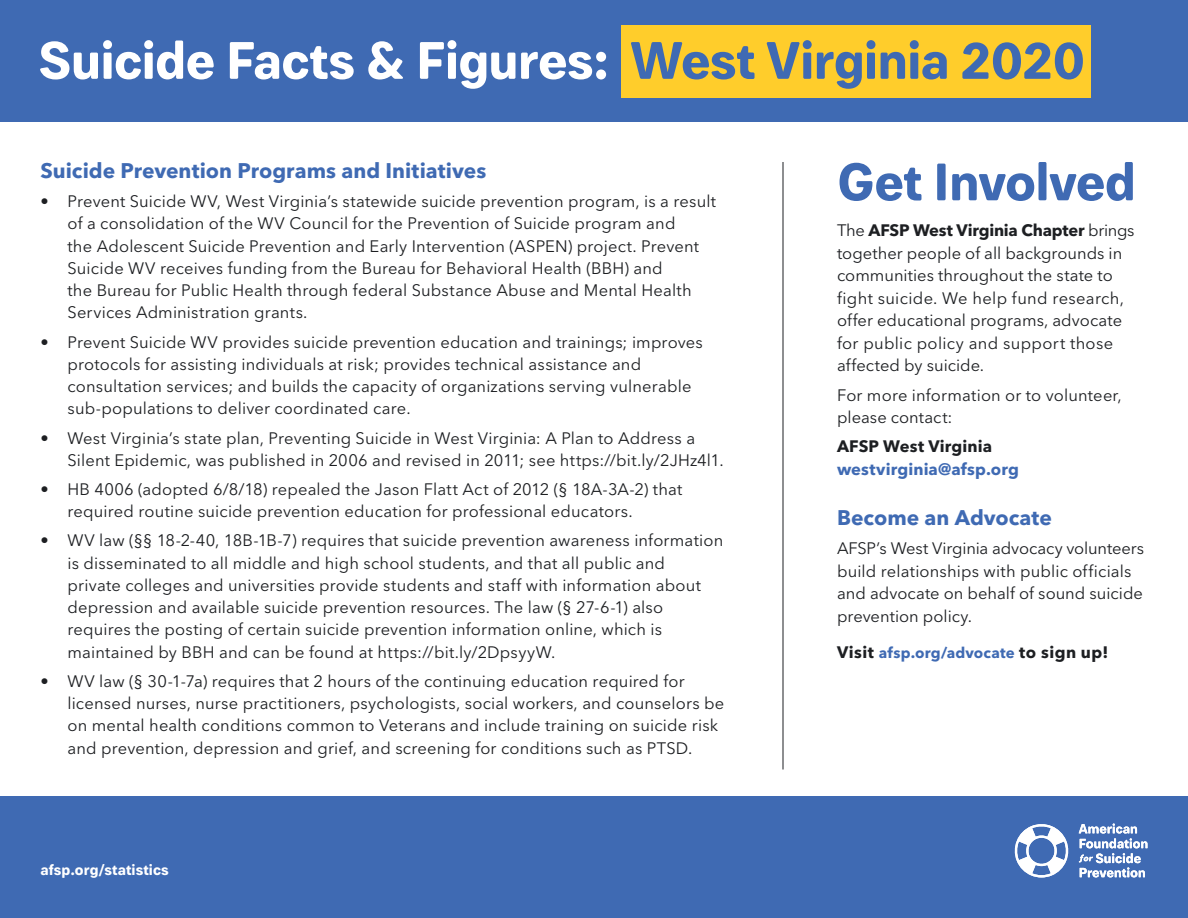
<style>
.page{position:relative;width:1188px;height:918px;background:#fff}
.page>*{position:absolute;margin:0;border:0;box-sizing:border-box;transform-origin:0 0}
.t1{font:700 52.5px "Paul Grotesk Soft";letter-spacing:-.01em;color:#fff}
.t2{font:700 52.5px "Paul Grotesk Soft";letter-spacing:-.01em;color:#3f6ab3}
.t3{font:700 21px "Avenir Next LT Pro";letter-spacing:.005em;color:#3f6ab3}
.t4{font:16.5px/22.4px "Avenir Next LT Pro";letter-spacing:.01em;color:#1d1f22}
.t5{font:700 16.5px "Avenir Next LT Pro";letter-spacing:.01em;color:#3f6ab3}
.t6{font:700 16.5px "Avenir Next LT Pro";letter-spacing:.005em;color:#1d1f22}
.t7{font:700 15px "Avenir Next LT Pro";letter-spacing:.015em;color:#3f6ab3}
.t8{font:700 15px "Paul Grotesk Soft";letter-spacing:.005em;color:#fff}
.s1{color:#3f6ab3}
.s2{font-weight:700}
.s3{font-size:16.5px;color:#1d1f22}
</style>
<div class="page">
<div style="left:0;top:796px;width:1188px;height:122px;background:#3f6ab3"></div>
<svg style="left:1079px;top:823px;width:69px;height:54px"></svg>
<svg style="left:1014px;top:824px;width:55px;height:54px"></svg>
<div style="left:0;top:0;width:1188px;height:122px;background:#3f6ab3"></div>
<div style="left:621px;top:26px;width:470px;height:72px;background:#ffcd2b"></div>
<hr style="left:783px;top:162px;width:1px;height:608px;background:#1d1f22">
<h1 class="t1" style="left:39px;top:29px;width:1048px">Suicide Facts &amp; Figures: <span class="s1">West Virginia 2020</span></h1>
<p class="t3" style="left:40px;top:158px;width:447px">Suicide Prevention Programs and Initiatives</p>
<p class="t4" style="left:67px;top:190px;width:650px;text-indent:-27px">• Prevent Suicide WV, West Virginia’s statewide suicide prevention program, is a result of a consolidation of the WV Council for the Prevention of Suicide program and<br>the Adolescent Suicide Prevention and Early Intervention (ASPEN) project. Prevent Suicide WV receives funding from the Bureau for Behavioral Health (BBH) and<br>the Bureau for Public Health through federal Substance Abuse and Mental Health Services Administration grants.</p>
<p class="t4" style="left:67px;top:331px;width:637px;text-indent:-27px">• Prevent Suicide WV provides suicide prevention education and trainings; improves protocols for assisting individuals at risk; provides technical assistance and consultation services; and builds the capacity of organizations serving vulnerable sub-populations to deliver coordinated care.</p>
<p class="t4" style="left:67px;top:427px;width:658px;text-indent:-27px">• West Virginia’s state plan, Preventing Suicide in West Virginia: A Plan to Address a<br>Silent Epidemic, was published in 2006 and revised in 2011; see https://bit.ly/2JHz4l1.</p>
<p class="t4" style="left:67px;top:478px;width:617px;text-indent:-27px">• HB 4006 (adopted 6/8/18) repealed the Jason Flatt Act of 2012 (§ 18A-3A-2) that required routine suicide prevention education for professional educators.</p>
<p class="t4" style="left:67px;top:529px;width:657px;text-indent:-27px">• WV law (§§ 18-2-40, 18B-1B-7) requires that suicide prevention awareness information is disseminated to all middle and high school students, and that all public and<br>private colleges and universities provide students and staff with information about depression and available suicide prevention resources. The law (§ 27-6-1) also requires the posting of certain suicide prevention information online, which is maintained by BBH and can be found at https://bit.ly/2DpsyyW.</p>
<p class="t4" style="left:67px;top:670px;width:658px;text-indent:-27px">• WV law (§ 30-1-7a) requires that 2 hours of the continuing education required for licensed nurses, nurse practitioners, psychologists, social workers, and counselors be on mental health conditions common to Veterans and include training on suicide risk and prevention, depression and grief, and screening for conditions such as PTSD.</p>
<p class="t8" style="left:40px;top:861px;width:130px">afsp.org/statistics</p>
<h1 class="t2" style="left:837px;top:151px;width:300px">Get Involved</h1>
<p class="t4" style="left:837px;top:219px;width:299px">The <span class="s2">AFSP West Virginia Chapter</span> brings together people of all backgrounds in communities throughout the state to fight suicide. We help fund research, offer educational programs, advocate for public policy and support those affected by suicide.</p>
<p class="t4" style="left:837px;top:384px;width:286px">For more information or to volunteer, please contact:</p>
<p class="t6" style="left:837px;top:436px;width:157px">AFSP West Virginia</p>
<p class="t5" style="left:837px;top:459px;width:183px">westvirginia@afsp.org</p>
<p class="t3" style="left:837px;top:505px;width:217px">Become an Advocate</p>
<p class="t4" style="left:837px;top:537px;width:309px">AFSP’s West Virginia advocacy volunteers build relationships with public officials and advocate on behalf of sound suicide prevention policy.</p>
<p class="t7" style="left:837px;top:643px;width:273px"><span class="s3">Visit</span> afsp.org/advocate <span class="s3">to sign up!</span></p>
</div>
